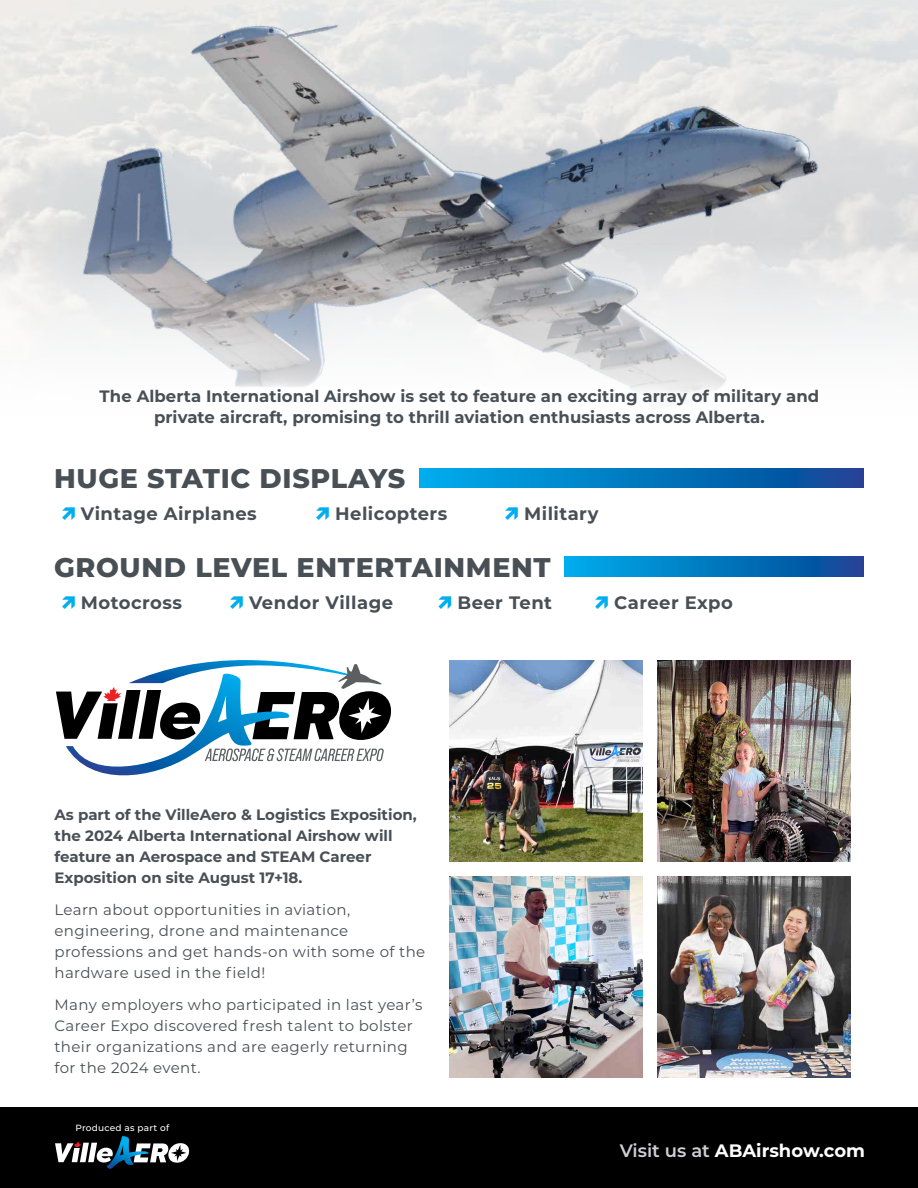
<style>
.page{position:relative;width:918px;height:1188px;background:#fff}
.page>*{position:absolute;margin:0;border:0;box-sizing:border-box;transform-origin:0 0}
.t1{font:800 27px "Montserrat";letter-spacing:.025em;color:#484f55}
.t2{font:700 18px "Montserrat";letter-spacing:.025em;color:#484f55}
.t3{font:700 18px "Montserrat";color:#fff}
.t4{font:700 16.5px/21px "Montserrat";letter-spacing:.005em;color:#484f55;text-align:center}
.t5{font:15px/21px "Montserrat";letter-spacing:.025em;color:#484f55}
.t6{font:700 15px/21px "Montserrat";color:#484f55}
.t7{font:500 9px "Montserrat";letter-spacing:.025em;color:#fff}
.s1{font-weight:600;color:#ced0d2}
</style>
<div class="page">
<div style="left:0;top:1107px;width:918px;height:81px;background:#000"></div>
<img style="left:7px;top:0;width:874px;height:557px">
<svg style="left:0;top:222px;width:918px;height:269px"></svg>
<svg style="left:55px;top:1136px;width:135px;height:33px"></svg>
<img style="left:449px;top:660px;width:194px;height:202px">
<img style="left:449px;top:876px;width:194px;height:202px">
<img style="left:657px;top:660px;width:193px;height:202px">
<img style="left:657px;top:876px;width:193px;height:202px">
<svg style="left:420px;top:468px;width:444px;height:20px;background:#0378bf"></svg>
<svg style="left:564px;top:557px;width:300px;height:20px;background:#0378bf"></svg>
<div style="left:85px;top:375px;width:748px;height:65px;background:#fff"></div>
<svg style="left:56px;top:660px;width:335px;height:116px"></svg>
<svg style="left:62px;top:507px;width:13px;height:13px"></svg>
<svg style="left:317px;top:507px;width:12px;height:13px"></svg>
<svg style="left:506px;top:507px;width:12px;height:13px"></svg>
<p class="t4" style="left:100px;top:385px;width:721px">The Alberta International Airshow is set to feature an exciting array of military and private aircraft, promising to thrill aviation enthusiasts across Alberta.</p>
<h1 class="t1" style="left:54px;top:459px;width:353px">HUGE STATIC DISPLAYS</h1>
<p class="t2" style="left:81px;top:501px;width:177px">Vintage Airplanes</p>
<p class="t2" style="left:335px;top:501px;width:114px">Helicopters</p>
<p class="t2" style="left:524px;top:501px;width:76px">Military</p>
<h1 class="t1" style="left:54px;top:547px;width:498px">GROUND LEVEL ENTERTAINMENT</h1>
<p class="t2" style="left:81px;top:590px;width:103px">Motocross</p>
<p class="t2" style="left:249px;top:590px;width:146px">Vendor Village</p>
<p class="t2" style="left:457px;top:590px;width:96px">Beer Tent</p>
<p class="t2" style="left:614px;top:590px;width:120px">Career Expo</p>
<p class="t6" style="left:54px;top:803px;width:364px">As part of the VilleAero &amp; Logistics Exposition, the 2024 Alberta International Airshow will feature an Aerospace and STEAM Career Exposition on site August 17+18.</p>
<p class="t5" style="left:54px;top:898px;width:372px">Learn about opportunities in aviation, engineering, drone and maintenance professions and get hands-on with some of the hardware used in the field!</p>
<p class="t5" style="left:54px;top:993px;width:369px">Many employers who participated in last year’s Career Expo discovered fresh talent to bolster their organizations and are eagerly returning for the 2024 event.</p>
<p class="t7" style="left:76px;top:1121px;width:95px">Produced as part of</p>
<p class="t3" style="left:620px;top:1138px;width:247px"><span class="s1">Visit us at</span> ABAirshow.com</p>
</div>
